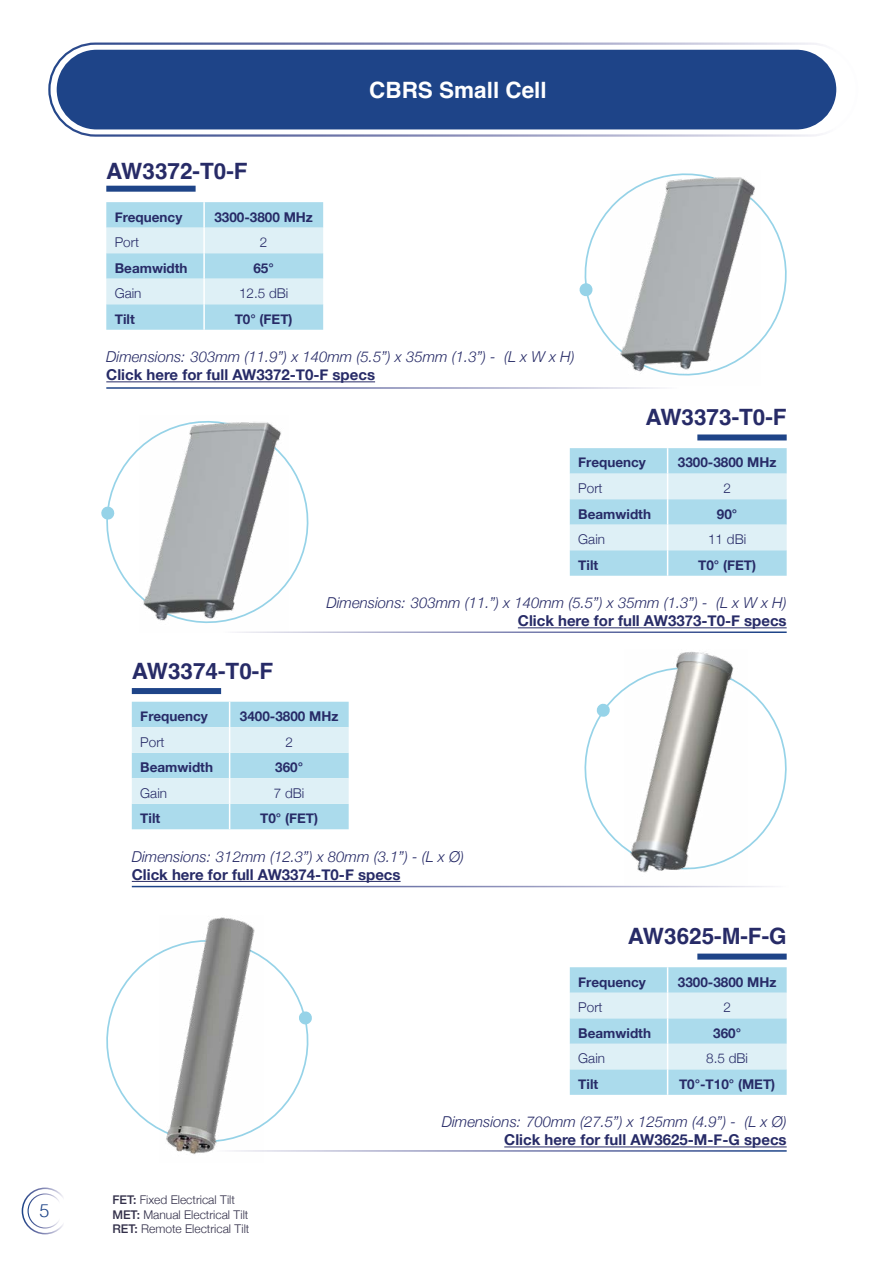
<style>
.page{position:relative;width:893px;height:1263px;background:#fff}
.page>*{position:absolute;margin:0;border:0;box-sizing:border-box;transform-origin:0 0}
.t1{font:700 22.5px "Helvetica";color:#272b67}
.t2{font:700 22.5px "Helvetica";color:#fff}
.t3{font:300 18px "Helvetica";color:#1e4488}
.t4{font:italic 300 15px "Helvetica Neue";color:#272b67}
.t5{font:700 15px "Helvetica Neue";color:#272b67}
.t6{font:700 13.5px "Helvetica Neue";color:#272b67}
.t7{font:300 13.5px "Helvetica Neue";color:#272b67}
.t8{font:300 12px/14.4px "Helvetica Neue";color:#33304a}
.s1{font-weight:500}
</style>
<div class="page">
<div style="left:57px;top:50px;width:779px;height:79px;background:#1e4488;border-radius:40px"></div>
<div style="left:48px;top:43px;width:810px;height:94px;border:2px solid #fff;border-radius:46px"></div>
<hr style="left:106px;top:381px;width:269px;height:1px;background:#272b67">
<svg style="left:106px;top:202px;width:217px;height:128px;background:#c0e3f0"></svg>
<hr style="left:203px;top:202px;width:2px;height:26px;background:#fff">
<hr style="left:203px;top:228px;width:2px;height:25px;background:#fff">
<hr style="left:203px;top:253px;width:2px;height:26px;background:#fff">
<hr style="left:203px;top:279px;width:2px;height:25px;background:#fff">
<hr style="left:203px;top:304px;width:2px;height:26px;background:#fff">
<div style="left:106px;top:186px;width:90px;height:6px;background:#1e4488"></div>
<svg style="left:584px;top:206px;width:203px;height:137px"></svg>
<svg style="left:579px;top:283px;width:14px;height:14px"></svg>
<img style="left:611px;top:173px;width:149px;height:203px">
<hr style="left:132px;top:881px;width:269px;height:1px;background:#272b67">
<svg style="left:132px;top:702px;width:217px;height:127px;background:#c0e3f0"></svg>
<div style="left:132px;top:688px;width:89px;height:6px;background:#1e4488"></div>
<svg style="left:584px;top:688px;width:203px;height:161px"></svg>
<svg style="left:596px;top:703px;width:15px;height:14px"></svg>
<img style="left:624px;top:651px;width:123px;height:222px">
<hr style="left:504px;top:1146px;width:283px;height:1px;background:#272b67">
<svg style="left:570px;top:967px;width:217px;height:128px;background:#c0e3f0"></svg>
<div style="left:697px;top:953px;width:90px;height:6px;background:#1e4488"></div>
<svg style="left:106px;top:952px;width:215px;height:200px"></svg>
<svg style="left:298px;top:1010px;width:15px;height:15px"></svg>
<div style="left:22px;top:1187px;width:47px;height:47px;border:2px solid #fff;border-radius:50%"></div>
<div style="left:28px;top:1193px;width:35px;height:35px;border:1px solid #fff;border-radius:50%"></div>
<hr style="left:518px;top:627px;width:269px;height:1px;background:#272b67">
<svg style="left:570px;top:448px;width:217px;height:128px;background:#c0e3f0"></svg>
<div style="left:697px;top:434px;width:90px;height:6px;background:#1e4488"></div>
<svg style="left:106px;top:448px;width:216px;height:185px"></svg>
<svg style="left:101px;top:506px;width:14px;height:14px"></svg>
<img style="left:139px;top:421px;width:149px;height:212px">
<img style="left:159px;top:917px;width:105px;height:237px">
<p class="t3" style="left:39px;top:1195px;width:12px">5</p>
<h1 class="t2" style="left:369px;top:76px;width:179px">CBRS Small Cell</h1>
<h1 class="t1" style="left:106px;top:157px;width:143px">AW3372-T0-F</h1>
<p class="t6" style="left:115px;top:206px;width:69px">Frequency</p>
<p class="t6" style="left:214px;top:206px;width:100px">3300-3800 MHz</p>
<p class="t7" style="left:115px;top:231px;width:26px">Port</p>
<p class="t7" style="left:260px;top:231px;width:9px">2</p>
<p class="t6" style="left:115px;top:257px;width:74px">Beamwidth</p>
<p class="t6" style="left:253px;top:257px;width:22px">65°</p>
<p class="t7" style="left:115px;top:282px;width:28px">Gain</p>
<p class="t7" style="left:239px;top:282px;width:51px">12.5 dBi</p>
<p class="t6" style="left:115px;top:308px;width:21px">Tilt</p>
<p class="t6" style="left:235px;top:308px;width:59px">T0° (FET)</p>
<p class="t4" style="left:106px;top:345px;width:470px">Dimensions: 303mm (11.9”) x 140mm (5.5”) x 35mm (1.3”) - (L x W x H)</p>
<p class="t5" style="left:106px;top:363px;width:270px">Click here for full AW3372-T0-F specs</p>
<h1 class="t1" style="left:645px;top:403px;width:143px">AW3373-T0-F</h1>
<p class="t6" style="left:578px;top:452px;width:69px">Frequency</p>
<p class="t6" style="left:678px;top:452px;width:100px">3300-3800 MHz</p>
<p class="t7" style="left:578px;top:477px;width:26px">Port</p>
<p class="t7" style="left:723px;top:477px;width:9px">2</p>
<p class="t6" style="left:578px;top:503px;width:74px">Beamwidth</p>
<p class="t6" style="left:717px;top:503px;width:22px">90°</p>
<p class="t7" style="left:578px;top:528px;width:28px">Gain</p>
<p class="t7" style="left:708px;top:528px;width:40px">11 dBi</p>
<p class="t6" style="left:578px;top:554px;width:21px">Tilt</p>
<p class="t6" style="left:698px;top:554px;width:59px">T0° (FET)</p>
<p class="t4" style="left:327px;top:591px;width:462px">Dimensions: 303mm (11.”) x 140mm (5.5”) x 35mm (1.3”) - (L x W x H)</p>
<p class="t5" style="left:518px;top:609px;width:270px">Click here for full AW3373-T0-F specs</p>
<h1 class="t1" style="left:132px;top:657px;width:143px">AW3374-T0-F</h1>
<p class="t6" style="left:140px;top:706px;width:69px">Frequency</p>
<p class="t6" style="left:240px;top:706px;width:100px">3400-3800 MHz</p>
<p class="t7" style="left:140px;top:731px;width:26px">Port</p>
<p class="t7" style="left:285px;top:731px;width:9px">2</p>
<p class="t6" style="left:140px;top:757px;width:74px">Beamwidth</p>
<p class="t6" style="left:275px;top:757px;width:29px">360°</p>
<p class="t7" style="left:140px;top:782px;width:28px">Gain</p>
<p class="t7" style="left:274px;top:782px;width:32px">7 dBi</p>
<p class="t6" style="left:140px;top:808px;width:21px">Tilt</p>
<p class="t6" style="left:260px;top:808px;width:59px">T0° (FET)</p>
<p class="t4" style="left:132px;top:845px;width:334px">Dimensions: 312mm (12.3”) x 80mm (3.1”) - (L x Ø)</p>
<p class="t5" style="left:132px;top:863px;width:270px">Click here for full AW3374-T0-F specs</p>
<p class="t8" style="left:112px;top:1192px;width:139px"><span class="s1">FET:</span> Fixed Electrical Tilt<br><span class="s1">MET:</span> Manual Electrical Tilt<br><span class="s1">RET:</span> Remote Electrical Tilt</p>
<h1 class="t1" style="left:628px;top:922px;width:160px">AW3625-M-F-G</h1>
<p class="t6" style="left:578px;top:971px;width:69px">Frequency</p>
<p class="t6" style="left:678px;top:971px;width:100px">3300-3800 MHz</p>
<p class="t7" style="left:578px;top:996px;width:26px">Port</p>
<p class="t7" style="left:723px;top:996px;width:9px">2</p>
<p class="t6" style="left:578px;top:1022px;width:74px">Beamwidth</p>
<p class="t6" style="left:713px;top:1022px;width:29px">360°</p>
<p class="t7" style="left:578px;top:1047px;width:28px">Gain</p>
<p class="t7" style="left:706px;top:1047px;width:43px">8.5 dBi</p>
<p class="t6" style="left:578px;top:1073px;width:21px">Tilt</p>
<p class="t6" style="left:679px;top:1073px;width:98px">T0°-T10° (MET)</p>
<p class="t4" style="left:442px;top:1110px;width:346px">Dimensions: 700mm (27.5”) x 125mm (4.9”) - (L x Ø)</p>
<p class="t5" style="left:504px;top:1128px;width:284px">Click here for full AW3625-M-F-G specs</p>
</div>
